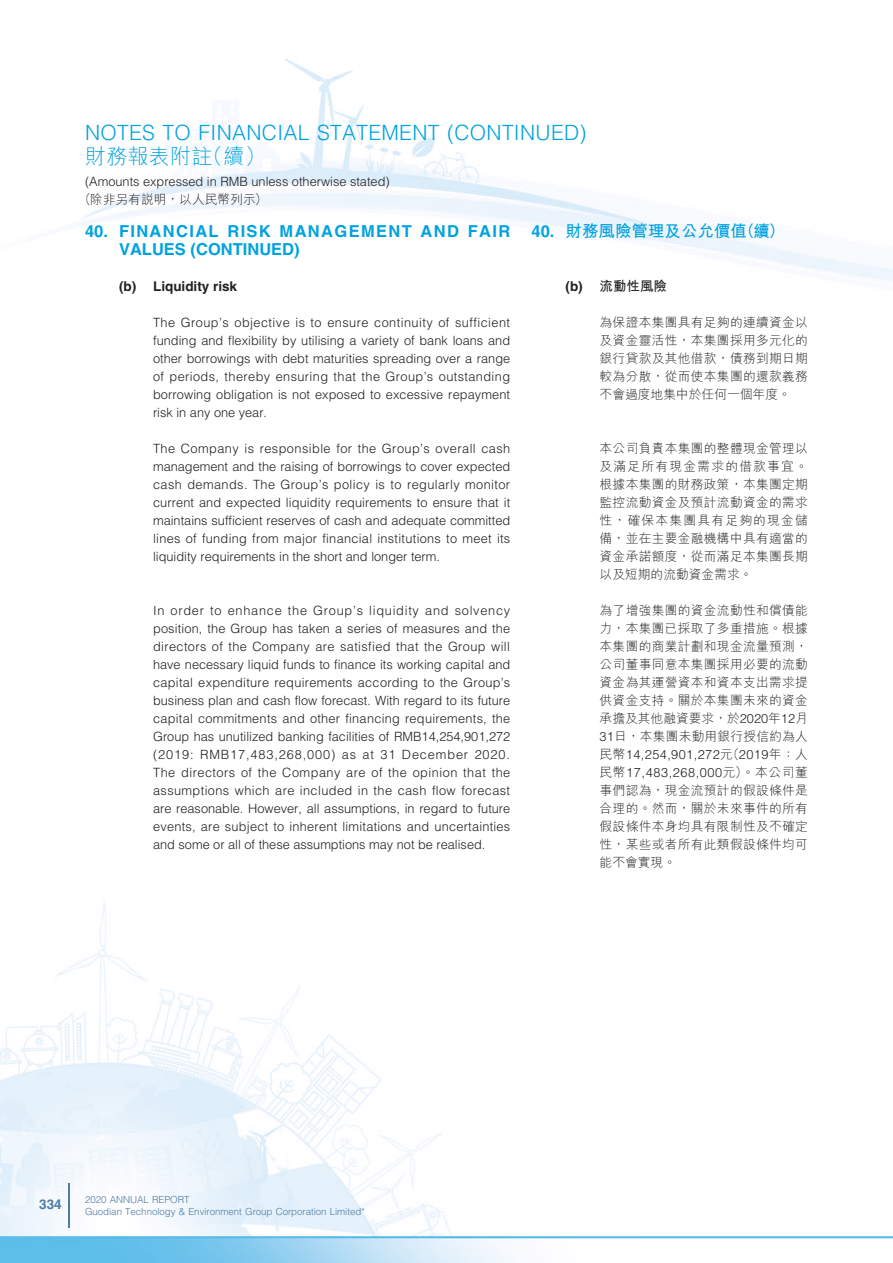
<style>
.page{position:relative;width:893px;height:1263px;background:#fff}
.page>*{position:absolute;margin:0;border:0;box-sizing:border-box;transform-origin:0 0}
.t1{font:300 21px "Helvetica LT Std";letter-spacing:.015em;color:#00a2df}
.t2{font:300 21px "M Hei HK";letter-spacing:.015em;color:#00a2df}
.t3{font:700 16.5px/18px "Helvetica LT Std";letter-spacing:.08em;color:#00a2df}
.t4{font:700 16.5px "M Hei HK";color:#00a2df}
.t5{font:700 13.5px "Helvetica LT Std";color:#231f20}
.t6{font:700 13.5px "M Hei HK";color:#231f20}
.t7{font:700 13.5px "Helvetica LT Std";color:#4d7ca4}
.t8{font:300 12.75px/18px "Helvetica LT Std";color:#231f20;text-align:justify}
.t9{font:300 12.75px/18px "M Hei HK";letter-spacing:.025em;color:#231f20;text-align:justify}
.t10{font:300 12.75px/18px "Helvetica LT Std";letter-spacing:.03em;color:#231f20}
.t11{font:300 12.75px "M Hei HK";color:#231f20}
.t12{font:300 9.75px/12px "Helvetica LT Std";letter-spacing:-.005em;color:#4d7ca4}
.s1{font-family:"Helvetica LT Std"}
.s2{font-family:"M Hei HK"}
</style>
<div class="page">
<img style="left:0;top:59px;width:893px;height:1204px">
<hr style="left:68px;top:1183px;width:1px;height:44px;background:#4d7ca4">
<h1 class="t1" style="left:85px;top:119px;width:503px">NOTES TO FINANCIAL STATEMENT (CONTINUED)</h1>
<h1 class="t2" style="left:85px;top:145px;width:182px">財務報表附註（續）</h1>
<p class="t8" style="left:85px;top:172px;width:306px">(Amounts expressed in RMB unless otherwise stated)</p>
<p class="t11" style="left:79px;top:193px;width:190px">（除非另有說明，以人民幣列示）</p>
<p class="t3" style="left:119px;top:222px;width:393px;text-indent:-34px">40. FINANCIAL RISK MANAGEMENT AND FAIR<br>VALUES (CONTINUED)</p>
<p class="t5" style="left:119px;top:278px;width:120px">(b) Liquidity risk</p>
<p class="t8" style="left:153px;top:314px;width:359px">The Group’s objective is to ensure continuity of sufficient funding and flexibility by utilising a variety of bank loans and other borrowings with debt maturities spreading over a range of periods, thereby ensuring that the Group’s outstanding borrowing obligation is not exposed to excessive repayment risk in any one year.</p>
<p class="t8" style="left:153px;top:440px;width:359px">The Company is responsible for the Group’s overall cash management and the raising of borrowings to cover expected cash demands. The Group’s policy is to regularly monitor current and expected liquidity requirements to ensure that it maintains sufficient reserves of cash and adequate committed lines of funding from major financial institutions to meet its liquidity requirements in the short and longer term.</p>
<p class="t8" style="left:153px;top:602px;width:359px">In order to enhance the Group’s liquidity and solvency position, the Group has taken a series of measures and the directors of the Company are satisfied that the Group will have necessary liquid funds to finance its working capital and capital expenditure requirements according to the Group’s business plan and cash flow forecast. With regard to its future capital commitments and other financing requirements, the Group has unutilized banking facilities of RMB14,254,901,272 (2019: RMB17,483,268,000) as at 31 December 2020.<br>The directors of the Company are of the opinion that the assumptions which are included in the cash flow forecast are reasonable. However, all assumptions, in regard to future events, are subject to inherent limitations and uncertainties and some or all of these assumptions may not be realised.</p>
<p class="t4" style="left:531px;top:219px;width:255px"><span class="s1">40.</span> 財務風險管理及公允價值（續）</p>
<p class="t6" style="left:566px;top:276px;width:103px"><span class="s1">(b)</span> 流動性風險</p>
<p class="t9" style="left:600px;top:313px;width:210px">為保證本集團具有足夠的連續資金以及資金靈活性，本集團採用多元化的銀行貸款及其他借款，債務到期日期較為分散，從而使本集團的還款義務不會過度地集中於任何一個年度。</p>
<p class="t9" style="left:600px;top:439px;width:210px">本公司負責本集團的整體現金管理以及滿足所有現金需求的借款事宜。根據本集團的財務政策，本集團定期監控流動資金及預計流動資金的需求性，確保本集團具有足夠的現金儲備，並在主要金融機構中具有適當的資金承諾額度，從而滿足本集團長期以及短期的流動資金需求。</p>
<p class="t9" style="left:600px;top:601px;width:210px">為了增強集團的資金流動性和償債能力，本集團已採取了多重措施。根據本集團的商業計劃和現金流量預測，公司董事同意本集團採用必要的流動資金為其運營資本和資本支出需求提供資金支持。關於本集團未來的資金承擔及其他融資要求，於<span class="s1">2020</span>年<span class="s1">12</span>月<span class="s1">31</span>日，本集團未動用銀行授信約為人</p>
<p class="t10" style="left:600px;top:746px;width:210px"><span class="s2">民幣</span>14,254,901,272<span class="s2">元（</span>2019<span class="s2">年：人民幣</span>17,483,268,000<span class="s2">元）。本公司董</span></p>
<p class="t9" style="left:600px;top:781px;width:210px">事們認為，現金流預計的假設條件是合理的。然而，關於未來事件的所有假設條件本身均具有限制性及不確定性，某些或者所有此類假設條件均可能不會實現。</p>
<p class="t7" style="left:39px;top:1196px;width:24px">334</p>
<p class="t12" style="left:85px;top:1193px;width:281px">2020 ANNUAL REPORT<br>Guodian Technology &amp; Environment Group Corporation Limited*</p>
</div>
